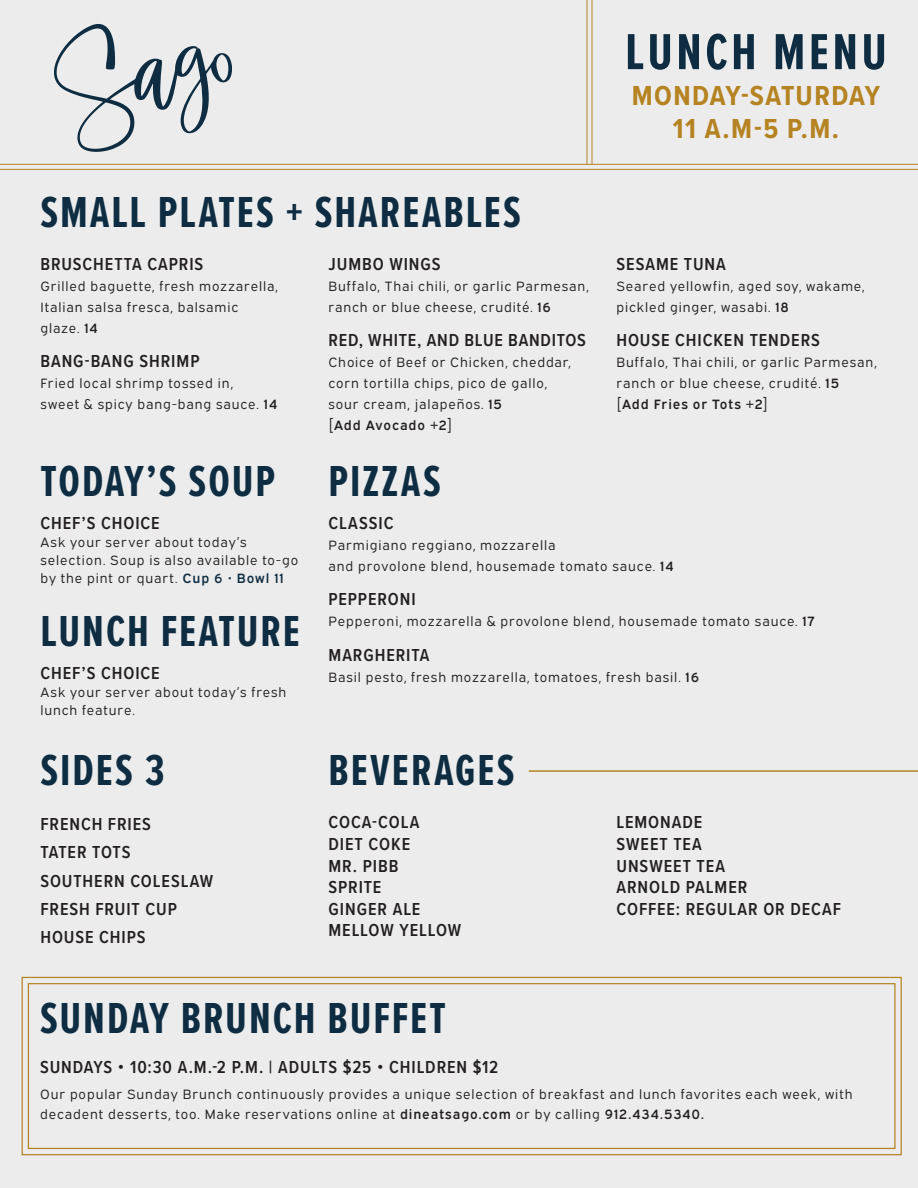
<style>
.page{position:relative;width:918px;height:1188px;background:#ececec}
.page>*{position:absolute;margin:0;border:0;box-sizing:border-box;transform-origin:0 0}
.t1{font:700 52.5px "Proxima Nova Ex Cn";letter-spacing:.065em;color:#0e2d42}
.t2{font:700 45px "Proxima Nova Ex Cn";letter-spacing:.045em;color:#0e2d42}
.t3{font:700 28.5px/33px "Proxima Nova Cond";letter-spacing:.045em;color:#b68322;text-align:center}
.t4{font:600 18px/21.6px "Proxima Nova Cond";letter-spacing:.05em;color:#231f20}
.t5{font:600 18px "Proxima Nova Cond";letter-spacing:.03em;color:#231f20}
.t6{font:13.5px/21px "Expressway Bk";letter-spacing:.065em;color:#231f20}
.s1{font-family:"Expressway Sb"}
.s2{font-family:"Expressway Sb";color:#0e2d42}
</style>
<div class="page">
<hr style="left:529px;top:770px;width:389px;height:2px;background:#b68322">
<svg style="left:54px;top:24px;width:178px;height:128px"></svg>
<hr style="left:0;top:164px;width:918px;height:1px;background:#b68322">
<hr style="left:0;top:169px;width:918px;height:1px;background:#b68322">
<hr style="left:587px;top:0;width:1px;height:165px;background:#b68322">
<hr style="left:591px;top:0;width:1px;height:165px;background:#b68322">
<svg style="left:21px;top:976px;width:881px;height:180px"></svg>
<div style="left:28px;top:983px;width:868px;height:166px;border:1px solid #b68322"></div>
<p class="t2" style="left:40px;top:180px;width:482px">SMALL PLATES + SHAREABLES</p>
<p class="t4" style="left:40px;top:252px;width:164px">BRUSCHETTA CAPRIS</p>
<p class="t6" style="left:40px;top:274px;width:239px">Grilled baguette, fresh mozzarella,<br>Italian salsa fresca, balsamic glaze. <span class="s1">14</span></p>
<p class="t4" style="left:40px;top:350px;width:161px">BANG-BANG SHRIMP</p>
<p class="t6" style="left:40px;top:372px;width:238px">Fried local shrimp tossed in,<br>sweet &amp; spicy bang-bang sauce. <span class="s1">14</span></p>
<p class="t2" style="left:40px;top:448px;width:236px">TODAY’S SOUP</p>
<p class="t4" style="left:328px;top:252px;width:114px">JUMBO WINGS</p>
<p class="t6" style="left:328px;top:274px;width:262px">Buffalo, Thai chili, or garlic Parmesan, ranch or blue cheese, crudité. <span class="s1">16</span></p>
<p class="t4" style="left:328px;top:329px;width:259px">RED, WHITE, AND BLUE BANDITOS</p>
<p class="t6" style="left:328px;top:351px;width:244px">Choice of Beef or Chicken, cheddar, corn tortilla chips, pico de gallo, sour cream, jalapeños. <span class="s1">15<br>[Add Avocado +2]</span></p>
<p class="t2" style="left:328px;top:448px;width:114px">PIZZAS</p>
<p class="t1" style="left:625px;top:14px;width:263px">LUNCH MENU</p>
<p class="t3" style="left:632px;top:78px;width:250px">MONDAY-SATURDAY<br>11 A.M-5 P.M.</p>
<p class="t4" style="left:616px;top:252px;width:111px">SESAME TUNA</p>
<p class="t6" style="left:616px;top:274px;width:250px">Seared yellowfin, aged soy, wakame, pickled ginger, wasabi. <span class="s1">18</span></p>
<p class="t4" style="left:616px;top:329px;width:205px">HOUSE CHICKEN TENDERS</p>
<p class="t6" style="left:616px;top:351px;width:262px">Buffalo, Thai chili, or garlic Parmesan, ranch or blue cheese, crudité. <span class="s1">15<br>[Add Fries or Tots +2]</span></p>
<p class="t4" style="left:40px;top:511px;width:121px">CHEF’S CHOICE</p>
<p class="t6" style="left:40px;top:532px;width:259px;line-height:18px">Ask your server about today’s selection. Soup is also available to-go by the pint or quart. <span class="s2">Cup 6 • Bowl 11</span></p>
<p class="t2" style="left:40px;top:598px;width:261px">LUNCH FEATURE</p>
<p class="t4" style="left:40px;top:662px;width:121px">CHEF’S CHOICE</p>
<p class="t6" style="left:40px;top:682px;width:247px;line-height:18px">Ask your server about today’s fresh lunch feature.</p>
<p class="t2" style="left:40px;top:737px;width:126px">SIDES 3</p>
<p class="t4" style="left:40px;top:813px;width:112px">FRENCH FRIES</p>
<p class="t5" style="left:40px;top:839px;width:92px">TATER TOTS</p>
<p class="t4" style="left:40px;top:869px;width:174px">SOUTHERN COLESLAW</p>
<p class="t4" style="left:40px;top:898px;width:138px">FRESH FRUIT CUP</p>
<p class="t4" style="left:40px;top:926px;width:107px">HOUSE CHIPS</p>
<p class="t4" style="left:328px;top:511px;width:67px">CLASSIC</p>
<p class="t6" style="left:328px;top:533px;width:346px">Parmigiano reggiano, mozzarella<br>and provolone blend, housemade tomato sauce. <span class="s1">14</span></p>
<p class="t4" style="left:328px;top:588px;width:89px">PEPPERONI</p>
<p class="t6" style="left:328px;top:609px;width:488px">Pepperoni, mozzarella &amp; provolone blend, housemade tomato sauce. <span class="s1">17</span></p>
<p class="t4" style="left:328px;top:643px;width:102px">MARGHERITA</p>
<p class="t6" style="left:328px;top:665px;width:372px">Basil pesto, fresh mozzarella, tomatoes, fresh basil. <span class="s1">16</span></p>
<p class="t2" style="left:328px;top:737px;width:188px">BEVERAGES</p>
<p class="t4" style="left:328px;top:811px;width:134px">COCA-COLA<br>DIET COKE<br>MR. PIBB<br>SPRITE<br>GINGER ALE<br>MELLOW YELLOW</p>
<p class="t4" style="left:616px;top:811px;width:226px">LEMONADE<br>SWEET TEA<br>UNSWEET TEA<br>ARNOLD PALMER<br>COFFEE: REGULAR OR DECAF</p>
<p class="t2" style="left:40px;top:986px;width:407px">SUNDAY BRUNCH BUFFET</p>
<p class="t4" style="left:40px;top:1056px;width:460px">SUNDAYS • 10:30 A.M.-2 P.M. | ADULTS $25 • CHILDREN $12</p>
<p class="t6" style="left:40px;top:1083px;width:814px;line-height:19.5px">Our popular Sunday Brunch continuously provides a unique selection of breakfast and lunch favorites each week, with decadent desserts, too. Make reservations online at <span class="s1">dineatsago.com</span> or by calling <span class="s1">912.434.5340.</span></p>
</div>
